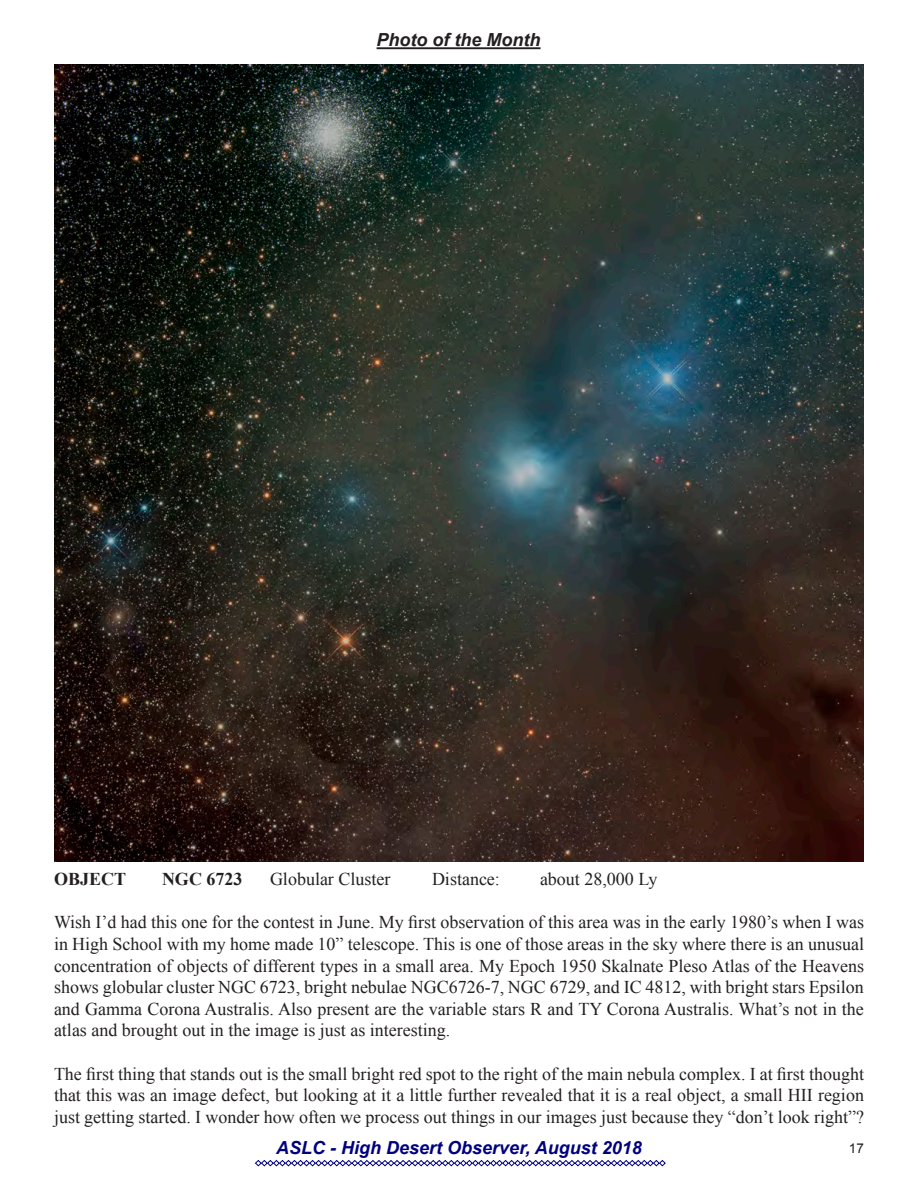
<style>
.page{position:relative;width:918px;height:1188px;background:#fff}
.page>*{position:absolute;margin:0;border:0;box-sizing:border-box;transform-origin:0 0}
.t1{font:18px/21.6px "Times New Roman";color:#231f20;text-align:justify}
.t2{font:italic 700 18px "Arial";color:#000080}
.t3{font:italic 700 18px "Arial";color:#231f20}
.t4{font:700 18px "Times New Roman";color:#231f20}
.t5{font:13.5px "Arial";color:#231f20}
</style>
<div class="page">
<svg style="left:255px;top:1160px;width:411px;height:7px"></svg>
<hr style="left:377px;top:47px;width:164px;height:2px;background:#231f20">
<img style="left:54px;top:64px;width:810px;height:798px">
<p class="t3" style="left:377px;top:28px;width:165px">Photo of the Month</p>
<p class="t4" style="left:54px;top:867px;width:74px">OBJECT</p>
<p class="t4" style="left:162px;top:867px;width:82px">NGC 6723</p>
<p class="t1" style="left:270px;top:868px;width:122px">Globular Cluster</p>
<p class="t1" style="left:432px;top:868px;width:69px">Distance:</p>
<p class="t1" style="left:540px;top:868px;width:119px">about 28,000 Ly</p>
<p class="t1" style="left:54px;top:911px;width:812px">Wish I’d had this one for the contest in June. My first observation of this area was in the early 1980’s when I was in High School with my home made 10” telescope. This is one of those areas in the sky where there is an unusual concentration of objects of different types in a small area. My Epoch 1950 Skalnate Pleso Atlas of the Heavens shows globular cluster NGC 6723, bright nebulae NGC6726-7, NGC 6729, and IC 4812, with bright stars Epsilon and Gamma Corona Australis. Also present are the variable stars R and TY Corona Australis. What’s not in the atlas and brought out in the image is just as interesting.</p>
<p class="t1" style="left:54px;top:1062px;width:812px">The first thing that stands out is the small bright red spot to the right of the main nebula complex. I at first thought that this was an image defect, but looking at it a little further revealed that it is a real object, a small HII region just getting started. I wonder how often we process out things in our images just because they “don’t look right”?</p>
<p class="t2" style="left:276px;top:1136px;width:367px">ASLC - High Desert Observer, August 2018</p>
<p class="t5" style="left:849px;top:1139px;width:17px">17</p>
</div>
